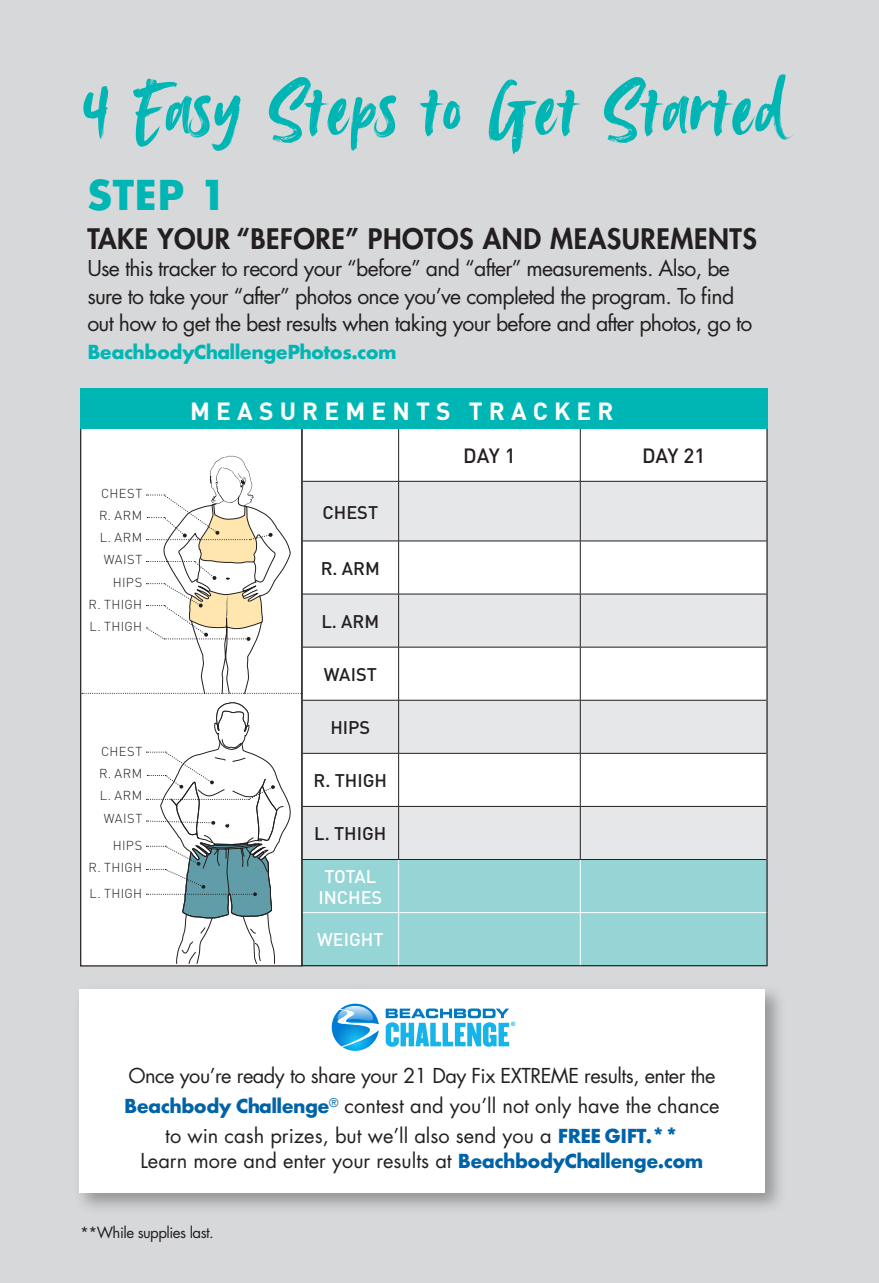
<style>
.page{position:relative;width:879px;height:1283px;background:#fff}
.page>*{position:absolute;margin:0;border:0;box-sizing:border-box;transform-origin:0 0}
.t1{font:80px "Avallon Alt";letter-spacing:.02em;color:#00b6b5}
.t2{font:700 40px "Futura Std";color:#00b6b5}
.t3{font:800 27.5px "Futura Std";letter-spacing:.02em;color:#231f20}
.t4{font:700 24.5px "DIN";letter-spacing:.25em;color:#fff}
.t5{font:21.25px/27.5px "Futura";letter-spacing:-.035em;color:#231f20}
.t6{font:700 21.25px "Futura PT";letter-spacing:-.025em;color:#00b6b5}
.t7{font:500 20.5px "DIN";letter-spacing:-.01em;color:#231f20}
.t8{font:20px/30px "Futura";color:#231f20;text-align:center}
.t9{font:500 18.25px "DIN";color:#231f20}
.t10{font:500 18.25px/21.8px "DIN";color:#fff;text-align:center}
.t11{font:15px "Futura";letter-spacing:-.035em;color:#231f20}
.t12{font:300 12.75px/22.2px "DIN";letter-spacing:.03em;color:#231f20;text-align:right}
.s1{font-family:"Futura PT";font-weight:700;font-size:21.25px;color:#0063a7}
</style>
<div class="page">
<div style="left:0;top:0;width:878px;height:1282px;background:#d6d8d9"></div>
<div style="left:73px;top:983px;width:713px;height:231px;background:#231f20;opacity:.36"></div>
<div style="left:79px;top:989px;width:685px;height:203px;background:#fff"></div>
<svg style="left:331px;top:1003px;width:47px;height:47px"></svg>
<svg style="left:385px;top:1008px;width:130px;height:38px"></svg>
<div style="left:302px;top:429px;width:464px;height:52px;background:#fff"></div>
<svg style="left:302px;top:482px;width:464px;height:377px;fill:#e6e7e8"></svg>
<div style="left:302px;top:860px;width:464px;height:105px;background:#95d5d6"></div>
<hr style="left:579px;top:429px;width:1px;height:52px;background:#231f20">
<hr style="left:398px;top:481px;width:182px;height:1px;background:#231f20">
<hr style="left:580px;top:481px;width:186px;height:1px;background:#231f20">
<hr style="left:579px;top:481px;width:1px;height:59px;background:#231f20">
<hr style="left:398px;top:540px;width:182px;height:1px;background:#231f20">
<hr style="left:580px;top:540px;width:186px;height:1px;background:#231f20">
<hr style="left:579px;top:541px;width:1px;height:53px;background:#231f20">
<hr style="left:398px;top:593px;width:182px;height:1px;background:#231f20">
<hr style="left:580px;top:593px;width:186px;height:1px;background:#231f20">
<hr style="left:579px;top:594px;width:1px;height:53px;background:#231f20">
<hr style="left:398px;top:646px;width:182px;height:1px;background:#231f20">
<hr style="left:580px;top:646px;width:186px;height:1px;background:#231f20">
<hr style="left:579px;top:647px;width:1px;height:53px;background:#231f20">
<hr style="left:398px;top:700px;width:182px;height:1px;background:#231f20">
<hr style="left:580px;top:700px;width:186px;height:1px;background:#231f20">
<hr style="left:579px;top:700px;width:1px;height:53px;background:#231f20">
<hr style="left:398px;top:753px;width:182px;height:1px;background:#231f20">
<hr style="left:580px;top:753px;width:186px;height:1px;background:#231f20">
<hr style="left:579px;top:753px;width:1px;height:53px;background:#231f20">
<hr style="left:398px;top:806px;width:182px;height:1px;background:#231f20">
<hr style="left:580px;top:806px;width:186px;height:1px;background:#231f20">
<hr style="left:579px;top:806px;width:1px;height:53px;background:#231f20">
<hr style="left:579px;top:859px;width:1px;height:53px;background:#fff">
<hr style="left:398px;top:912px;width:182px;height:1px;background:#fff">
<hr style="left:580px;top:912px;width:186px;height:1px;background:#fff">
<hr style="left:579px;top:913px;width:1px;height:52px;background:#fff">
<hr style="left:398px;top:429px;width:1px;height:52px;background:#231f20">
<hr style="left:302px;top:481px;width:96px;height:1px;background:#231f20">
<hr style="left:398px;top:481px;width:1px;height:59px;background:#231f20">
<hr style="left:302px;top:540px;width:96px;height:1px;background:#231f20">
<hr style="left:398px;top:541px;width:1px;height:53px;background:#231f20">
<hr style="left:302px;top:593px;width:96px;height:1px;background:#231f20">
<hr style="left:398px;top:594px;width:1px;height:53px;background:#231f20">
<hr style="left:302px;top:646px;width:96px;height:1px;background:#231f20">
<hr style="left:398px;top:647px;width:1px;height:53px;background:#231f20">
<hr style="left:302px;top:700px;width:96px;height:1px;background:#231f20">
<hr style="left:398px;top:700px;width:1px;height:53px;background:#231f20">
<hr style="left:302px;top:753px;width:96px;height:1px;background:#231f20">
<hr style="left:398px;top:753px;width:1px;height:53px;background:#231f20">
<hr style="left:302px;top:806px;width:96px;height:1px;background:#231f20">
<hr style="left:398px;top:806px;width:1px;height:53px;background:#231f20">
<hr style="left:398px;top:859px;width:1px;height:53px;background:#fff">
<hr style="left:302px;top:912px;width:96px;height:1px;background:#fff">
<hr style="left:398px;top:913px;width:1px;height:52px;background:#fff">
<hr style="left:302px;top:859px;width:96px;height:1px;background:#231f20">
<hr style="left:398px;top:859px;width:182px;height:1px;background:#231f20">
<hr style="left:580px;top:859px;width:186px;height:1px;background:#231f20">
<hr style="left:301px;top:965px;width:97px;height:1px;background:#231f20">
<hr style="left:398px;top:965px;width:182px;height:1px;background:#231f20">
<hr style="left:580px;top:965px;width:187px;height:1px;background:#231f20">
<hr style="left:766px;top:429px;width:1px;height:52px;background:#231f20">
<hr style="left:766px;top:481px;width:1px;height:60px;background:#231f20">
<hr style="left:766px;top:541px;width:1px;height:53px;background:#231f20">
<hr style="left:766px;top:594px;width:1px;height:53px;background:#231f20">
<hr style="left:766px;top:647px;width:1px;height:53px;background:#231f20">
<hr style="left:766px;top:700px;width:1px;height:53px;background:#231f20">
<hr style="left:766px;top:753px;width:1px;height:53px;background:#231f20">
<hr style="left:766px;top:806px;width:1px;height:53px;background:#231f20">
<hr style="left:766px;top:859px;width:1px;height:53px;background:#231f20">
<hr style="left:766px;top:912px;width:1px;height:53px;background:#231f20">
<div style="left:81px;top:428px;width:221px;height:538px;background:#fff"></div>
<svg style="left:146px;top:702px;width:145px;height:262px"></svg>
<div style="left:80px;top:389px;width:687px;height:40px;background:#00b6b5"></div>
<svg style="left:82px;top:456px;width:219px;height:238px"></svg>
<h1 class="t1" style="left:82px;top:54px;width:702px">4 Easy Steps to Get Started</h1>
<h2 class="t2" style="left:87px;top:168px;width:141px">STEP 1</h2>
<h3 class="t3" style="left:87px;top:221px;width:671px">TAKE YOUR “BEFORE” PHOTOS AND MEASUREMENTS</h3>
<p class="t5" style="left:87px;top:254px;width:666px">Use this tracker to record your “before” and “after” measurements. Also, be sure to take your “after” photos once you’ve completed the program. To find out how to get the best results when taking your before and after photos, go to</p>
<p class="t6" style="left:87px;top:338px;width:311px">BeachbodyChallengePhotos.com</p>
<p class="t4" style="left:190px;top:395px;width:425px">MEASUREMENTS TRACKER</p>
<p class="t12" style="left:88px;top:482px;width:55px">CHEST<br>R. ARM<br>L. ARM<br>WAIST<br>HIPS<br>R. THIGH<br>L. THIGH</p>
<p class="t12" style="left:99px;top:740px;width:45px;text-align:center">CHEST<br>R. ARM<br>L. ARM<br>WAIST</p>
<p class="t12" style="left:88px;top:834px;width:55px">HIPS<br>R. THIGH</p>
<p class="t12" style="left:89px;top:882px;width:54px">L. THIGH</p>
<p class="t9" style="left:322px;top:500px;width:57px">CHEST</p>
<p class="t9" style="left:320px;top:557px;width:61px">R. ARM</p>
<p class="t9" style="left:321px;top:610px;width:59px">L. ARM</p>
<p class="t9" style="left:324px;top:663px;width:55px">WAIST</p>
<p class="t9" style="left:330px;top:716px;width:41px">HIPS</p>
<p class="t9" style="left:313px;top:769px;width:75px">R. THIGH</p>
<p class="t9" style="left:314px;top:822px;width:74px">L. THIGH</p>
<p class="t10" style="left:318px;top:864px;width:65px">TOTAL<br>INCHES</p>
<p class="t10" style="left:317px;top:928px;width:68px">WEIGHT</p>
<p class="t7" style="left:463px;top:443px;width:54px">DAY 1</p>
<p class="t7" style="left:642px;top:443px;width:65px">DAY 21</p>
<p class="t8" style="left:124px;top:1060px;width:597px">Once you’re ready to share your 21 Day Fix EXTREME results, enter the<br><span class="s1">Beachbody Challenge</span><sup>®</sup> contest and you’ll not only have the chance to win cash prizes, but we’ll also send you a <span class="s1">FREE GIFT.**</span></p>
<p class="t8" style="left:140px;top:1145px;width:564px">Learn more and enter your results at <span class="s1">BeachbodyChallenge.com</span></p>
<p class="t11" style="left:80px;top:1222px;width:135px">**While supplies last.</p>
</div>
